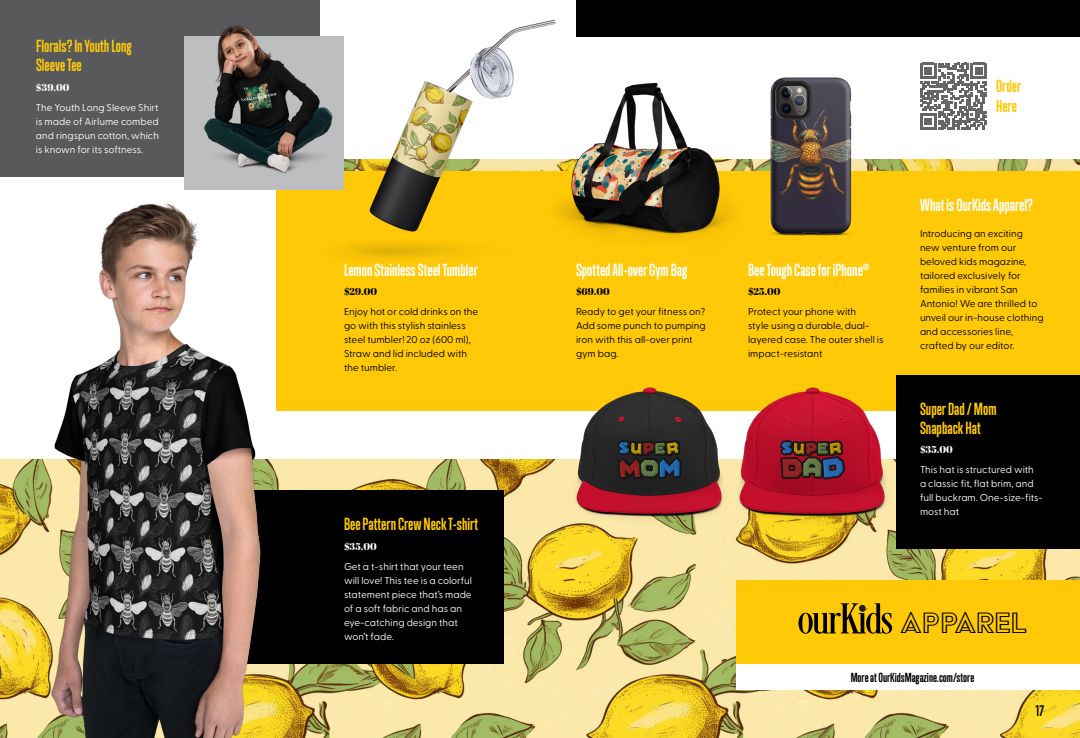
<style>
.page{position:relative;width:1080px;height:738px;background:#fff}
.page>*{position:absolute;margin:0;border:0;box-sizing:border-box;transform-origin:0 0}
.t1{font:34.1px "Acier BAT Text Outline";color:#000}
.t2{font:700 16px "Trump Gothic Pro";color:#fff}
.t3{font:700 16px/19.2px "Trump Gothic Pro";color:#ffc907}
.t4{font:700 14px "Trump Gothic Pro";color:#000}
.t5{font:700 12px "Trump Gothic Pro";color:#000}
.t6{font:10px/14px "Greycliff CF";color:#000}
.t7{font:10px/14px "Greycliff CF";color:#fff}
.t8{font:10px "Abril Fatface";color:#fff}
.t9{font:10px "Abril Fatface";color:#000}
</style>
<div class="page">
<img style="left:907px;top:159px;width:173px;height:12px">
<div style="left:276px;top:171px;width:804px;height:240px;background:#ffc907"></div>
<img style="left:344px;top:459px;width:736px;height:279px">
<div style="left:736px;top:606px;width:344px;height:84px;background:#fff"></div>
<div style="left:736px;top:580px;width:344px;height:84px;background:#ffc907"></div>
<svg style="left:798px;top:603px;width:94px;height:31px"></svg>
<div style="left:196px;top:491px;width:308px;height:173px;background:#000"></div>
<div style="left:0;top:0;width:320px;height:177px;background:#58595b"></div>
<div style="left:184px;top:36px;width:160px;height:154px;background:#bcbec0"></div>
<div style="left:576px;top:0;width:504px;height:37px;background:#000"></div>
<div style="left:896px;top:375px;width:184px;height:173px;background:#000"></div>
<img style="left:0;top:203px;width:344px;height:535px">
<img style="left:555px;top:387px;width:163px;height:161px">
<img style="left:718px;top:387px;width:178px;height:161px">
<img style="left:561px;top:82px;width:154px;height:156px">
<img style="left:316px;top:19px;width:245px;height:250px">
<img style="left:715px;top:77px;width:192px;height:159px">
<img style="left:204px;top:19px;width:146px;height:162px">
<svg style="left:920px;top:63px;width:67px;height:66px"></svg>
<h2 class="t3" style="left:36px;top:36px;width:97px">Florals? In Youth Long<br>Sleeve Tee</h2>
<p class="t8" style="left:36px;top:80px;width:35px">$39.00</p>
<p class="t7" style="left:36px;top:99px;width:124px;text-align:justify">The Youth Long Sleeve Shirt is made of Airlume combed and ringspun cotton, which is known for its softness.</p>
<h2 class="t3" style="left:996px;top:77px;width:27px">Order<br>Here</h2>
<h2 class="t2" style="left:344px;top:260px;width:136px">Lemon Stainless Steel Tumbler</h2>
<h2 class="t2" style="left:576px;top:260px;width:113px">Spotted All-over Gym Bag</h2>
<h2 class="t2" style="left:748px;top:260px;width:123px">Bee Tough Case for iPhone®</h2>
<p class="t9" style="left:344px;top:285px;width:35px">$29.00</p>
<p class="t9" style="left:576px;top:285px;width:35px">$69.00</p>
<p class="t9" style="left:748px;top:285px;width:34px">$25.00</p>
<p class="t6" style="left:344px;top:304px;width:136px">Enjoy hot or cold drinks on the go with this stylish stainless steel tumbler! 20 oz (600 ml),<br>Straw and lid included with the tumbler.</p>
<p class="t6" style="left:576px;top:304px;width:131px">Ready to get your fitness on?<br>Add some punch to pumping iron with this all-over print gym bag.</p>
<p class="t6" style="left:748px;top:304px;width:137px">Protect your phone with<br>style using a durable, dual&shy;layered case. The outer shell is impact-resistant</p>
<h2 class="t3" style="left:344px;top:515px;width:136px">Bee Pattern Crew Neck T-shirt</h2>
<p class="t8" style="left:344px;top:539px;width:34px">$35.00</p>
<p class="t7" style="left:344px;top:559px;width:130px">Get a t-shirt that your teen will love! This tee is a colorful statement piece that’s made of a soft fabric and has an eye-catching design that won’t fade.</p>
<h2 class="t2" style="left:920px;top:195px;width:114px">What is OurKids Apparel?</h2>
<p class="t6" style="left:920px;top:225px;width:125px">Introducing an exciting new venture from our beloved kids magazine, tailored exclusively for families in vibrant San<br>Antonio! We are thrilled to unveil our in-house clothing and accessories line, crafted by our editor.</p>
<h2 class="t3" style="left:920px;top:399px;width:78px">Super Dad / Mom<br>Snapback Hat</h2>
<p class="t8" style="left:920px;top:443px;width:34px">$35.00</p>
<p class="t7" style="left:920px;top:462px;width:124px">This hat is structured with<br>a classic fit, flat brim, and full buckram. One-size-fits&shy;most hat</p>
<h1 class="t1" style="left:900px;top:605px;width:129px">APPAREL</h1>
<p class="t5" style="left:851px;top:670px;width:125px">More at OurKidsMagazine.com/store</p>
<h3 class="t4" style="left:1036px;top:702px;width:10px">17</h3>
</div>
